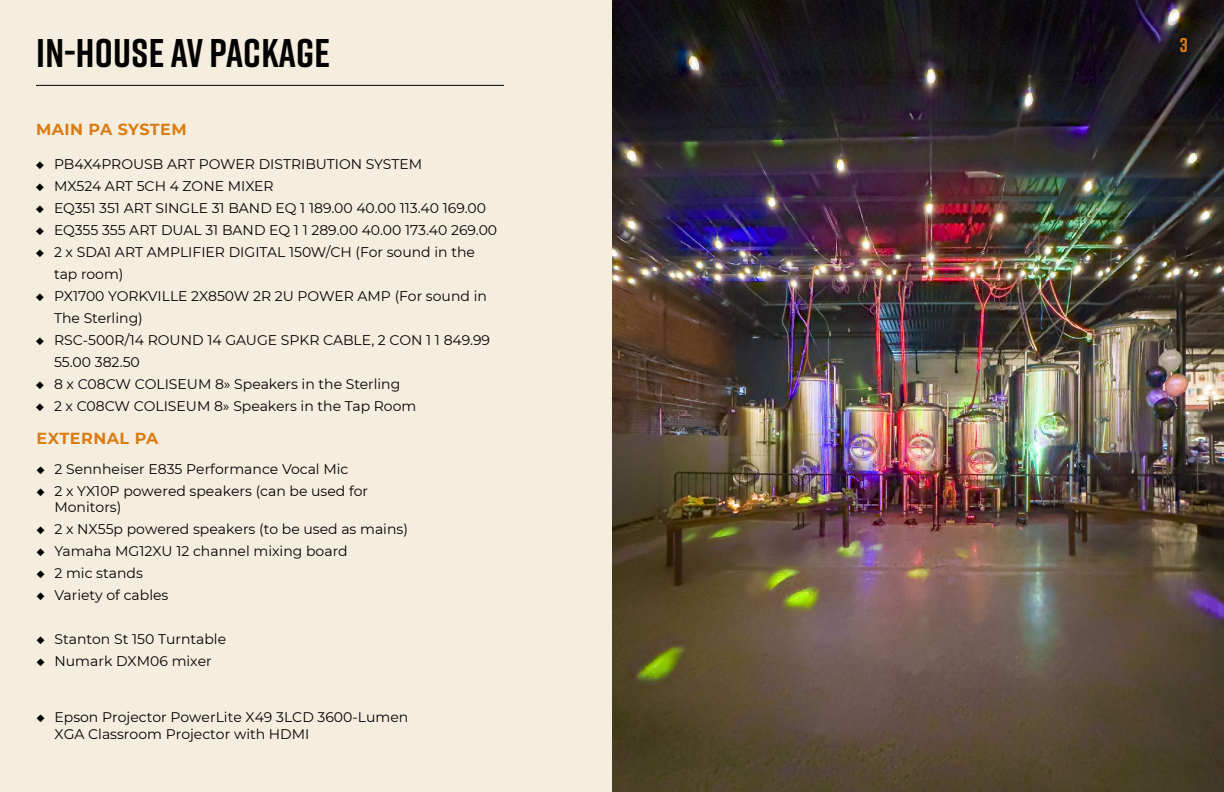
<style>
.page{position:relative;width:1224px;height:792px;background:#f5eedf}
.page>*{position:absolute;margin:0;border:0;box-sizing:border-box;transform-origin:0 0}
.t1{font:700 40px "Rift";letter-spacing:.01em;color:#020203}
.t2{font:700 20px "Rift";color:#db7c12}
.t3{font:700 16px "Montserrat";letter-spacing:.03em;color:#db7c12}
.t4{font:14px/22px "Montserrat";color:#020203}
</style>
<div class="page">
<hr style="left:36px;top:85px;width:468px;height:1px;background:#020203">
<img style="left:612px;top:0;width:612px;height:792px">
<h1 class="t1" style="left:36px;top:25px;width:295px">IN-HOUSE AV PACKAGE</h1>
<p class="t3" style="left:36px;top:118px;width:152px">MAIN PA SYSTEM</p>
<p class="t4" style="left:36px;top:153px;width:388px">◆ PB4X4PROUSB ART POWER DISTRIBUTION SYSTEM</p>
<p class="t4" style="left:36px;top:175px;width:239px">◆ MX524 ART 5CH 4 ZONE MIXER</p>
<p class="t4" style="left:36px;top:197px;width:452px">◆ EQ351 351 ART SINGLE 31 BAND EQ 1 189.00 40.00 113.40 169.00</p>
<p class="t4" style="left:36px;top:219px;width:463px">◆ EQ355 355 ART DUAL 31 BAND EQ 1 1 289.00 40.00 173.40 269.00</p>
<p class="t4" style="left:54px;top:241px;width:423px;text-indent:-18px">◆ 2 x SDA1 ART AMPLIFIER DIGITAL 150W/CH (For sound in the tap room)</p>
<p class="t4" style="left:54px;top:285px;width:434px;text-indent:-18px">◆ PX1700 YORKVILLE 2X850W 2R 2U POWER AMP (For sound in<br>The Sterling)</p>
<p class="t4" style="left:54px;top:329px;width:438px;text-indent:-18px">◆ RSC-500R/14 ROUND 14 GAUGE SPKR CABLE, 2 CON 1 1 849.99<br>55.00 382.50</p>
<p class="t4" style="left:36px;top:373px;width:366px">◆ 8 x C08CW COLISEUM 8» Speakers in the Sterling</p>
<p class="t4" style="left:36px;top:395px;width:382px">◆ 2 x C08CW COLISEUM 8» Speakers in the Tap Room</p>
<p class="t3" style="left:36px;top:427px;width:123px">EXTERNAL PA</p>
<p class="t4" style="left:36px;top:457px;width:313px">◆ 2 Sennheiser E835 Performance Vocal Mic</p>
<p class="t4" style="left:54px;top:482px;width:315px;line-height:16.8px;text-indent:-18px">◆ 2 x YX10P powered speakers (can be used for<br>Monitors)</p>
<p class="t4" style="left:36px;top:518px;width:373px">◆ 2 x NX55p powered speakers (to be used as mains)</p>
<p class="t4" style="left:36px;top:540px;width:313px">◆ Yamaha MG12XU 12 channel mixing board</p>
<p class="t4" style="left:36px;top:562px;width:108px">◆ 2 mic stands</p>
<p class="t4" style="left:36px;top:584px;width:133px">◆ Variety of cables</p>
<p class="t4" style="left:36px;top:628px;width:191px">◆ Stanton St 150 Turntable</p>
<p class="t4" style="left:36px;top:650px;width:177px">◆ Numark DXM06 mixer</p>
<p class="t4" style="left:54px;top:708px;width:355px;line-height:16.8px;text-indent:-18px">◆ Epson Projector PowerLite X49 3LCD 3600-Lumen<br>XGA Classroom Projector with HDMI</p>
<h2 class="t2" style="left:1180px;top:30px;width:10px">3</h2>
</div>
